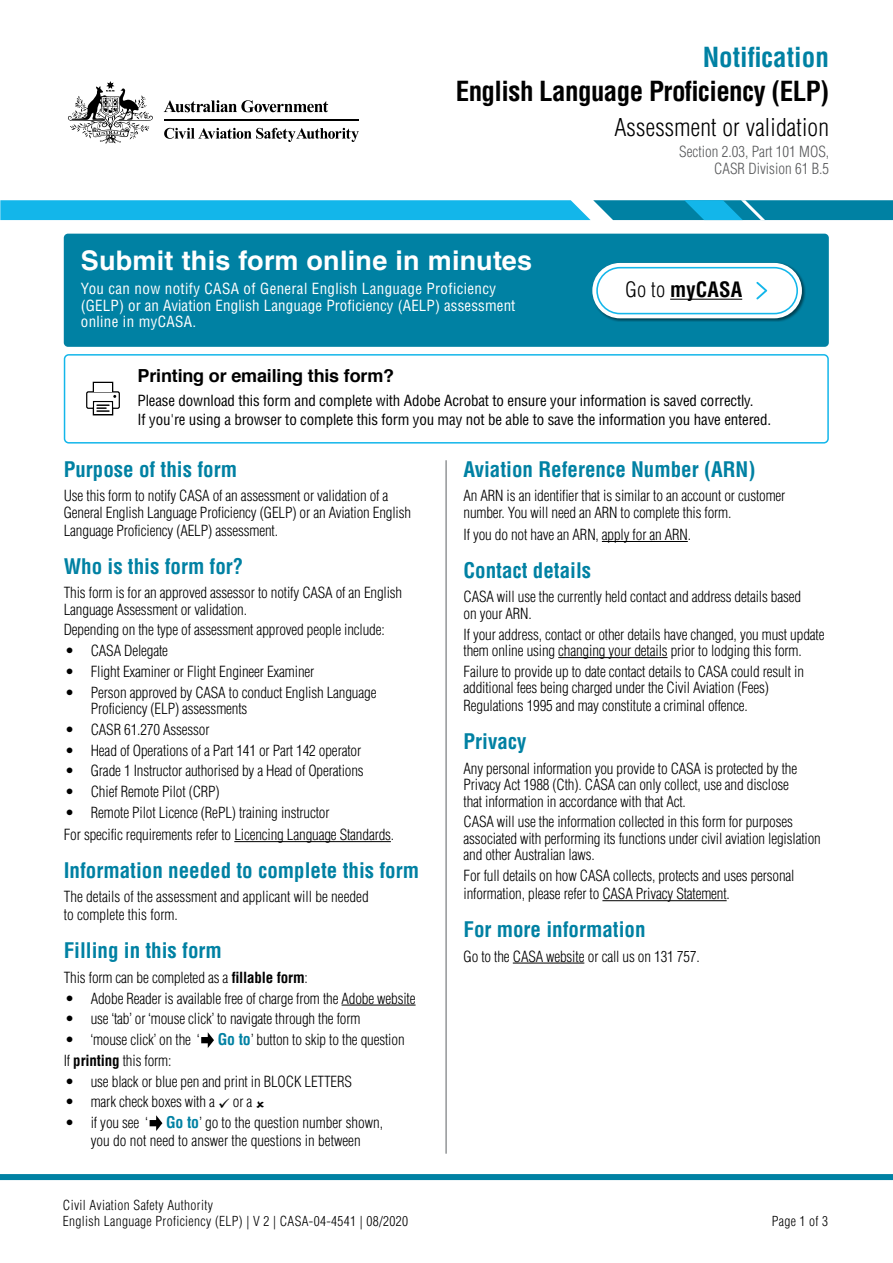
<style>
.page{position:relative;width:893px;height:1263px;background:#fff}
.page>*{position:absolute;margin:0;border:0;box-sizing:border-box;transform-origin:0 0}
.Form_Title_H1{font:700 condensed 27px "Helvetica LT Std";letter-spacing:-.02em;color:#000}
.CTA_Bold_13pt{font:700 27px "Helvetica LT Std";letter-spacing:.01em;color:#fff}
.Form_Title_H1-2{font:700 condensed 27px "Helvetica LT Std";color:#0081a3}
.Form_Title_H1-3{font:300 condensed 24px "Helvetica LT Std";letter-spacing:.01em;color:#000}
.H1_Blue_B14pt{font:700 condensed 21px "Helvetica LT Std";color:#0081a3}
.P_10pt_SA1pt{font:700 condensed 21px "Helvetica LT Std";color:#0081a3}
.Form_Title_H1-4{font:700 condensed 20.7px "Helvetica LT Std";letter-spacing:.01em;color:#000}
.CTA_Bold_13pt-2{font:700 18px "Helvetica";letter-spacing:-.01em;color:#000}
.P_10pt_SA1pt-2{font:300 condensed 15px/16.5px "Helvetica LT Std";letter-spacing:-.01em;color:#000}
.Bullets_10pt_SA1pt{font:300 condensed 15px/16.5px "Helvetica LT Std";letter-spacing:-.01em;color:#000}
.CTA_Bold_13pt-3{font:condensed 15px/19.5px "Helvetica LT Std";letter-spacing:-.01em;color:#000}
.CTA_Bold_13pt-4{font:condensed 15px/16.5px "Helvetica LT Std";letter-spacing:.025em;color:#fff}
.Form_Title_H1-5{font:300 condensed 15px/16.5px "Helvetica LT Std";color:#58595b;text-align:right}
.t1{font:300 condensed 13.5px/16.5px "Helvetica LT Std";letter-spacing:.025em;color:#000}
.s1{font-weight:300}
.s2{font-weight:700}
.s3{font-weight:700;font-size:15.75px;color:#0081a3}
</style>
<div class="page">
<svg style="left:0;top:200px;width:893px;height:20px;background:#17aad7"></svg>
<svg style="left:68px;top:81px;width:85px;height:62px"></svg>
<svg style="left:164px;top:100px;width:164px;height:12px"></svg>
<hr style="left:164px;top:120px;width:195px;height:1px;background:#000">
<svg style="left:164px;top:128px;width:195px;height:14px"></svg>
<div style="left:0;top:1174px;width:893px;height:6px;background:#0081a3"></div>
<div style="left:64px;top:234px;width:765px;height:113px;background:#0081a3;border-radius:4px"></div>
<div style="left:591px;top:262px;width:215px;height:60px;background:#000;opacity:.5"></div>
<svg style="left:592px;top:263px;width:210px;height:55px;background:#eff9fc"></svg>
<svg style="left:596px;top:267px;width:202px;height:47px;background:#e8f5f9"></svg>
<div style="left:64px;top:354px;width:765px;height:90px;border:2px solid #13b6ea;border-radius:4px"></div>
<svg style="left:86px;top:382px;width:34px;height:33px"></svg>
<hr style="left:234px;top:841px;width:157px;height:1px;background:#000">
<hr style="left:342px;top:1005px;width:74px;height:1px;background:#000">
<svg style="left:201px;top:1032px;width:13px;height:16px"></svg>
<svg style="left:150px;top:1115px;width:12px;height:16px"></svg>
<hr style="left:602px;top:541px;width:86px;height:1px;background:#000">
<hr style="left:558px;top:657px;width:109px;height:1px;background:#000">
<hr style="left:602px;top:900px;width:125px;height:1px;background:#000">
<hr style="left:513px;top:963px;width:71px;height:1px;background:#000">
<hr style="left:445px;top:460px;width:2px;height:694px;background:#939598">
<h1 class="Form_Title_H1-2" style="left:703px;top:41px;width:128px">Notification</h1>
<h1 class="Form_Title_H1" style="left:456px;top:74px;width:375px">English Language Proficiency (ELP)</h1>
<h1 class="Form_Title_H1-3" style="left:614px;top:112px;width:216px">Assessment or validation</h1>
<h1 class="Form_Title_H1-5" style="left:679px;top:143px;width:151px">Section 2.03, Part 101 MOS,<br>CASR Division 61 B.5</h1>
<p class="CTA_Bold_13pt" style="left:81px;top:244px;width:453px">Submit this form online in minutes</p>
<p class="CTA_Bold_13pt-4" style="left:81px;top:280px;width:436px">You can now notify CASA of General English Language Proficiency (GELP) or an Aviation English Language Proficiency (AELP) assessment online in myCASA.</p>
<h1 class="Form_Title_H1-4" style="left:626px;top:277px;width:118px"><span class="s1">Go to</span> myCASA</h1>
<p class="CTA_Bold_13pt-2" style="left:138px;top:361px;width:258px">Printing or emailing this form?</p>
<p class="CTA_Bold_13pt-3" style="left:138px;top:391px;width:635px">Please download this form and complete with Adobe Acrobat to ensure your information is saved correctly.<br>If you're using a browser to complete this form you may not be able to save the information you have entered.</p>
<p class="P_10pt_SA1pt" style="left:64px;top:456px;width:175px">Purpose of this form</p>
<p class="P_10pt_SA1pt-2" style="left:64px;top:487px;width:349px">Use this form to notify CASA of an assessment or validation of a<br>General English Language Proficiency (GELP) or an Aviation English</p>
<p class="P_10pt_SA1pt-2" style="left:64px;top:522px;width:216px">Language Proficiency (AELP) assessment.</p>
<h1 class="H1_Blue_B14pt" style="left:64px;top:553px;width:181px">Who is this form for?</h1>
<p class="P_10pt_SA1pt-2" style="left:64px;top:584px;width:340px">This form is for an approved assessor to notify CASA of an English<br>Language Assessment or validation.</p>
<p class="P_10pt_SA1pt-2" style="left:64px;top:621px;width:322px">Depending on the type of assessment approved people include:</p>
<p class="Bullets_10pt_SA1pt" style="left:65px;top:642px;width:104px">• CASA Delegate</p>
<p class="Bullets_10pt_SA1pt" style="left:65px;top:663px;width:251px">• Flight Examiner or Flight Engineer Examiner</p>
<p class="Bullets_10pt_SA1pt" style="left:91px;top:684px;width:287px;text-indent:-26px">• Person approved by CASA to conduct English Language<br>Proficiency (ELP) assessments</p>
<p class="Bullets_10pt_SA1pt" style="left:65px;top:721px;width:146px">• CASR 61.270 Assessor</p>
<p class="Bullets_10pt_SA1pt" style="left:65px;top:742px;width:297px">• Head of Operations of a Part 141 or Part 142 operator</p>
<p class="Bullets_10pt_SA1pt" style="left:65px;top:763px;width:300px">• Grade 1 Instructor authorised by a Head of Operations</p>
<p class="Bullets_10pt_SA1pt" style="left:65px;top:783px;width:156px">• Chief Remote Pilot (CRP)</p>
<p class="Bullets_10pt_SA1pt" style="left:65px;top:804px;width:266px">• Remote Pilot Licence (RePL) training instructor</p>
<p class="P_10pt_SA1pt-2" style="left:64px;top:826px;width:332px">For specific requirements refer to Licencing Language Standards.</p>
<h1 class="H1_Blue_B14pt" style="left:64px;top:857px;width:357px">Information needed to complete this form</h1>
<p class="P_10pt_SA1pt-2" style="left:64px;top:888px;width:306px;line-height:18px">The details of the assessment and applicant will be needed to complete this form.</p>
<h1 class="H1_Blue_B14pt" style="left:64px;top:938px;width:160px">Filling in this form</h1>
<p class="P_10pt_SA1pt-2" style="left:64px;top:969px;width:246px">This form can be completed as a <span class="s2">fillable form</span>:</p>
<p class="Bullets_10pt_SA1pt" style="left:65px;top:990px;width:352px">• Adobe Reader is available free of charge from the Adobe website</p>
<p class="Bullets_10pt_SA1pt" style="left:65px;top:1010px;width:297px">• use ‘tab’ or ‘mouse click’ to navigate through the form</p>
<p class="Bullets_10pt_SA1pt" style="left:65px;top:1031px;width:136px">• ‘mouse click’ on the ‘</p>
<p class="P_10pt_SA1pt-2" style="left:218px;top:1031px;width:188px"><span class="s3">Go to</span>’ button to skip to the question</p>
<p class="P_10pt_SA1pt-2" style="left:64px;top:1052px;width:109px">If <span class="s2">printing</span> this form:</p>
<p class="Bullets_10pt_SA1pt" style="left:65px;top:1073px;width:288px">• use black or blue pen and print in BLOCK LETTERS</p>
<p class="Bullets_10pt_SA1pt" style="left:65px;top:1093px;width:189px">• mark check boxes with a ✓ or a</p>
<p class="Bullets_10pt_SA1pt" style="left:65px;top:1114px;width:84px">• if you see ‘</p>
<p class="P_10pt_SA1pt-2" style="left:166px;top:1114px;width:219px"><span class="s3">Go to</span>’ go to the question number shown,</p>
<p class="Bullets_10pt_SA1pt" style="left:91px;top:1132px;width:271px">you do not need to answer the questions in between</p>
<h1 class="H1_Blue_B14pt" style="left:463px;top:456px;width:293px">Aviation Reference Number (ARN)</h1>
<p class="P_10pt_SA1pt-2" style="left:463px;top:487px;width:323px">An ARN is an identifier that is similar to an account or customer number. You will need an ARN to complete this form.</p>
<p class="P_10pt_SA1pt-2" style="left:463px;top:526px;width:229px">If you do not have an ARN, apply for an ARN.</p>
<h1 class="H1_Blue_B14pt" style="left:463px;top:557px;width:129px">Contact details</h1>
<p class="P_10pt_SA1pt-2" style="left:463px;top:588px;width:339px">CASA will use the currently held contact and address details based on your ARN.</p>
<p class="P_10pt_SA1pt-2" style="left:463px;top:626px;width:363px">If your address, contact or other details have changed, you must update them online using changing your details prior to lodging this form.</p>
<p class="P_10pt_SA1pt-2" style="left:463px;top:663px;width:342px">Failure to provide up to date contact details to CASA could result in additional fees being charged under the Civil Aviation (Fees)</p>
<p class="P_10pt_SA1pt-2" style="left:463px;top:697px;width:286px">Regulations 1995 and may constitute a criminal offence.</p>
<h1 class="H1_Blue_B14pt" style="left:463px;top:728px;width:64px">Privacy</h1>
<p class="P_10pt_SA1pt-2" style="left:463px;top:760px;width:335px">Any personal information you provide to CASA is protected by the<br>Privacy Act 1988 (Cth). CASA can only collect, use and disclose that information in accordance with that Act.</p>
<p class="P_10pt_SA1pt-2" style="left:463px;top:814px;width:359px">CASA will use the information collected in this form for purposes associated with performing its functions under civil aviation legislation and other Australian laws.</p>
<p class="P_10pt_SA1pt-2" style="left:463px;top:867px;width:333px;line-height:18px">For full details on how CASA collects, protects and uses personal information, please refer to CASA Privacy Statement.</p>
<h1 class="H1_Blue_B14pt" style="left:463px;top:916px;width:184px">For more information</h1>
<p class="P_10pt_SA1pt-2" style="left:463px;top:948px;width:238px">Go to the CASA website or call us on 131 757.</p>
<p class="t1" style="left:63px;top:1197px;width:347px">Civil Aviation Safety Authority<br>English Language Proficiency (ELP) | V 2 | CASA-04-4541 | 08/2020</p>
<p class="t1" style="left:772px;top:1213px;width:58px">Page 1 of 3</p>
</div>
